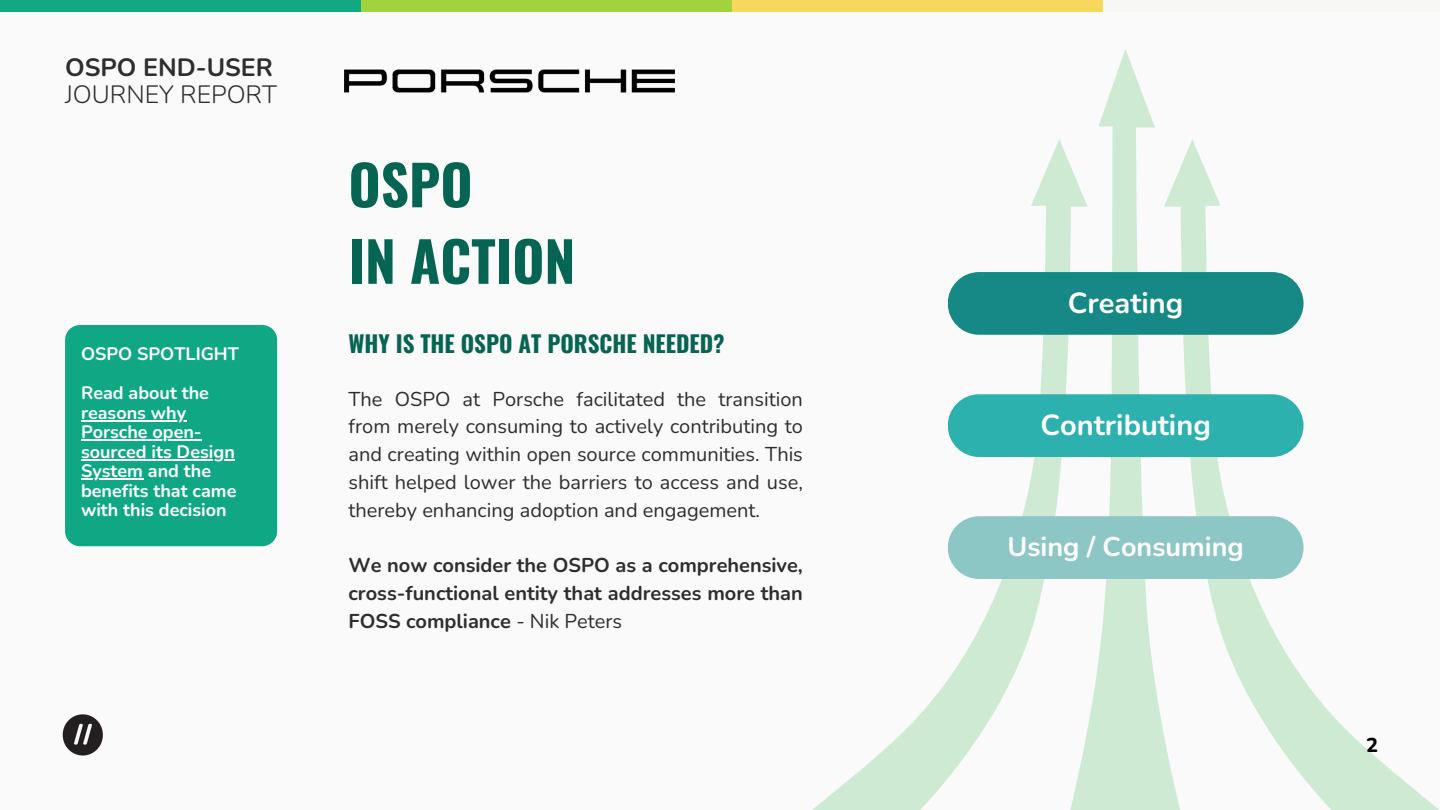
<style>
.page{position:relative;width:1440px;height:810px;background:#fafafa}
.page>*{position:absolute;margin:0;border:0;box-sizing:border-box;transform-origin:0 0}
.t1{font:700 55px/76.5px "Oswald";color:#066453}
.t2{font:700 29px "Nunito";color:#fff}
.t3{font:700 27px "Nunito";color:#fff}
.t4{font:300 25px/27px "Nunito";color:#2e2e2e}
.t5{font:700 23px "Oswald";color:#066453}
.t6{font:20px/27.8px "Nunito";color:#2e2e2e;text-align:justify}
.t7{font:700 20px/27.8px "Nunito";color:#2e2e2e;text-align:justify}
.t8{font:800 20px "Nunito";color:#000}
.t9{font:700 18px/19.5px "Nunito";color:#fff}
.s1{font-weight:700}
.s2{font-weight:400}
</style>
<div class="page">
<img style="left:62px;top:714px;width:41px;height:42px">
<img style="left:0;top:0;width:1103px;height:12px">
<div style="left:65px;top:325px;width:212px;height:221px;background:#10a884"></div>
<svg style="left:812px;top:49px;width:628px;height:761px"></svg>
<img style="left:344px;top:69px;width:331px;height:24px">
<hr style="left:81px;top:420px;width:105px;height:2px;background:#fff">
<hr style="left:81px;top:440px;width:121px;height:1px;background:#fff">
<hr style="left:81px;top:459px;width:154px;height:2px;background:#fff">
<hr style="left:81px;top:479px;width:62px;height:1px;background:#fff">
<div style="left:948px;top:272px;width:355px;height:63px;background:#168987;border-radius:31px"></div>
<div style="left:948px;top:394px;width:355px;height:63px;background:#2cb1af;border-radius:31px"></div>
<div style="left:948px;top:516px;width:355px;height:63px;background:#8cc6c5;border-radius:31px"></div>
<p class="t4" style="left:65px;top:54px;width:213px"><span class="s1">OSPO END-USER<br></span>JOURNEY REPORT</p>
<p class="t9" style="left:81px;top:344px;width:160px">OSPO SPOTLIGHT</p>
<h1 class="t9" style="left:81px;top:383px;width:129px">Read about the</h1>
<h3 class="t9" style="left:81px;top:403px;width:107px">reasons why</h3>
<p class="t9" style="left:81px;top:422px;width:122px">Porsche open-</p>
<p class="t9" style="left:81px;top:442px;width:155px">sourced its Design</p>
<p class="t9" style="left:81px;top:461px;width:157px">System and the benefits that came with this decision</p>
<h4 class="t1" style="left:348px;top:144px;width:228px">OSPO<br>IN ACTION</h4>
<h5 class="t5" style="left:348px;top:326px;width:378px">WHY IS THE OSPO AT PORSCHE NEEDED?</h5>
<h6 class="t6" style="left:348px;top:385px;width:456px">The OSPO at Porsche facilitated the transition from merely consuming to actively contributing to and creating within open source communities. This shift helped lower the barriers to access and use, thereby enhancing adoption and engagement.</h6>
<p class="t7" style="left:348px;top:552px;width:456px">We now consider the OSPO as a comprehensive, cross-functional entity that addresses more than FOSS compliance <span class="s2">- Nik Peters</span></p>
<h2 class="t2" style="left:1068px;top:283px;width:117px">Creating</h2>
<h2 class="t2" style="left:1040px;top:405px;width:172px">Contributing</h2>
<h3 class="t3" style="left:1007px;top:529px;width:238px">Using / Consuming</h3>
<p class="t8" style="left:1366px;top:732px;width:13px">2</p>
</div>
